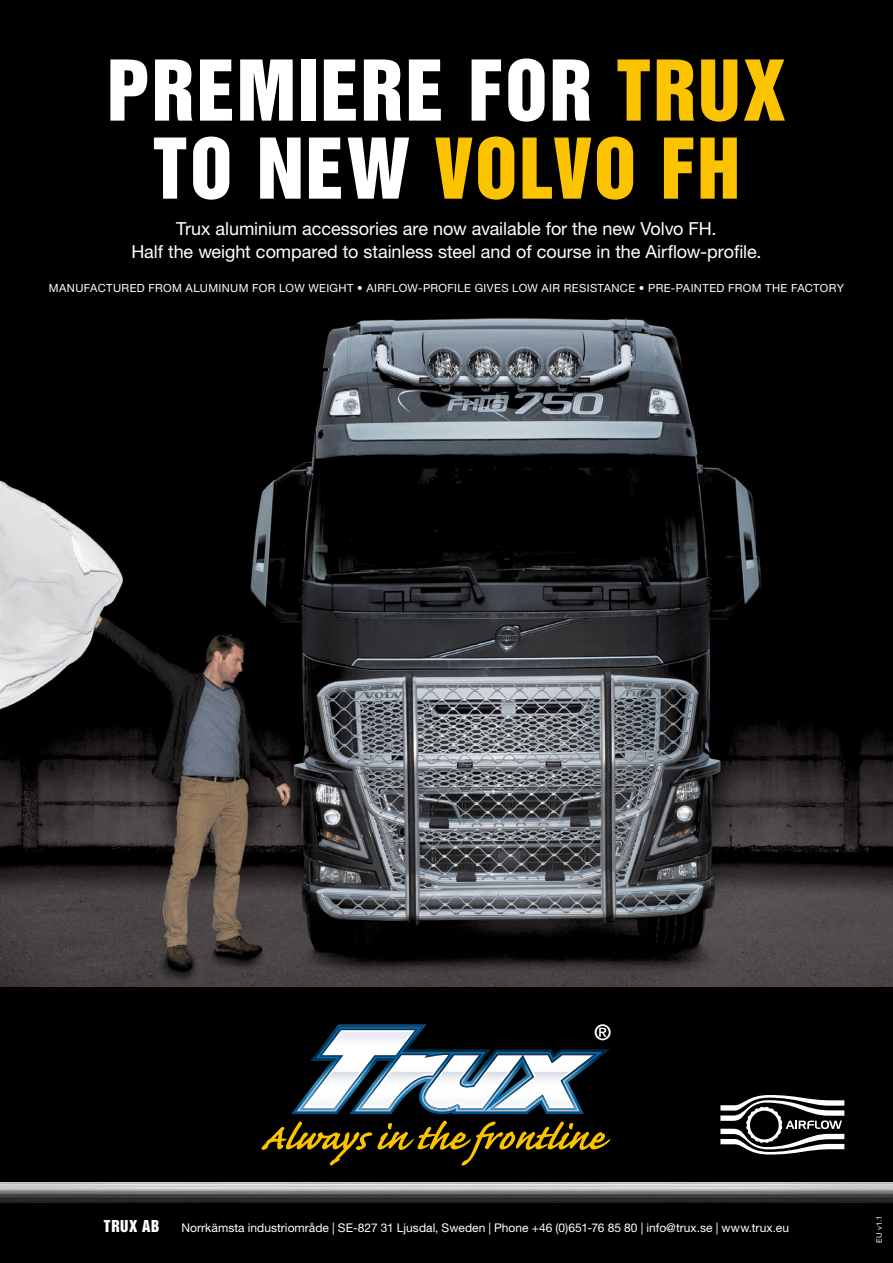
<style>
.page{position:relative;width:893px;height:1263px;background:#000}
.page>*{position:absolute;margin:0;border:0;box-sizing:border-box;transform-origin:0 0}
.t1{font:76.5px/78px "Helvetica Inserat";letter-spacing:.025em;color:#fff;text-align:center}
.t2{font:18px/22.5px "Helvetica Neue LT";letter-spacing:-.005em;color:#fff;text-align:center}
.t3{font:15px "Helvetica Inserat";color:#fff}
.t4{font:12px "Helvetica Neue LT";letter-spacing:.005em;color:#fff}
.t5{font:11.25px "Helvetica Neue LT";letter-spacing:.035em;color:#fff}
.t6{font:7.5px "Helvetica Neue LT";color:#fff}
.s1{color:#fcc400}
</style>
<div class="page">
<img style="left:0;top:317px;width:893px;height:669px">
<svg style="left:262px;top:1120px;width:348px;height:45px"></svg>
<svg style="left:291px;top:1024px;width:320px;height:90px"></svg>
<img style="left:0;top:1182px;width:893px;height:21px">
<svg style="left:720px;top:1095px;width:124px;height:59px"></svg>
<h1 class="t1" style="left:107px;top:53px;width:680px">PREMIERE FOR <span class="s1">TRUX<br></span>TO NEW <span class="s1">VOLVO FH</span></h1>
<p class="t2" style="left:131px;top:217px;width:632px">Trux aluminium accessories are now available for the new Volvo FH.<br>Half the weight compared to stainless steel and of course in the Airflow-profile.</p>
<p class="t5" style="left:49px;top:281px;width:797px">Manufactured from alum inum for low weight • Airflow-profile gives low air resistance • Pre-painted from the factory</p>
<p class="t3" style="left:104px;top:1216px;width:48px">TRUX AB</p>
<p class="t4" style="left:181px;top:1220px;width:609px">Norrkämsta industriområde | SE-827 31 Ljusdal, Sweden | Phone +46 (0)651-76 85 80 | info@trux.se | www.trux.eu</p>
<p class="t6" style="left:875px;top:1243px;width:28px;rotate:-90deg">EU v1.1</p>
</div>
